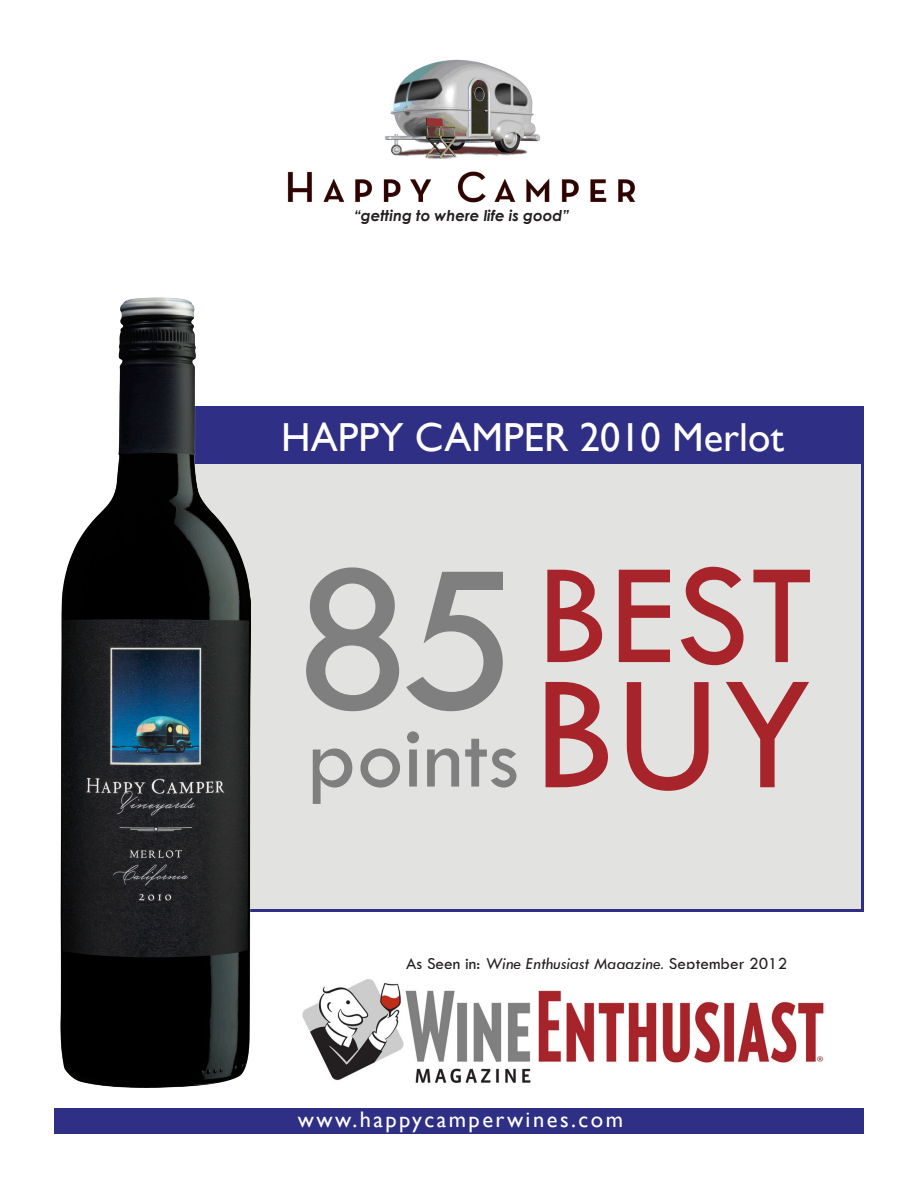
<style>
.page{position:relative;width:918px;height:1188px;background:#fff}
.page>*{position:absolute;margin:0;border:0;box-sizing:border-box;transform-origin:0 0}
.t1{font:216.9px "Tw Cen";color:#7f7f7f}
.t2{font:169.35px "Tw Cen";color:#a7242a}
.t3{font:148.5px "Tw Cen";color:#a7242a}
.t4{font:91.95px "Tw Cen";color:#7f7f7f}
.t5{font:40.5px "Gill Sans";color:#fff}
.t6{font:22.5px "Gill Sans";letter-spacing:.11em;color:#fff}
.t7{font:italic 17.25px "Tw Cen";color:#231f20}
.t8{font:italic 700 15px "Century Gothic";color:#231f20}
.s1{font-style:normal}
</style>
<div class="page">
<div style="left:149px;top:418px;width:715px;height:494px;background:#e2e2e1;border:3px solid #2f2f85"></div>
<img style="left:287px;top:59px;width:349px;height:144px">
<div style="left:140px;top:406px;width:724px;height:58px;background:#2f2f85"></div>
<div style="left:54px;top:1108px;width:810px;height:26px;background:#2f2f85"></div>
<img style="left:302px;top:979px;width:522px;height:104px">
<img style="left:60px;top:297px;width:190px;height:790px">
<p class="t8" style="left:354px;top:204px;width:217px">“getting to where life is good”</p>
<p class="t5" style="left:281px;top:414px;width:504px">HAPPY CAMPER 2010 Merlot</p>
<p class="t1" style="left:293px;top:508px;width:228px">85</p>
<p class="t4" style="left:307px;top:702px;width:214px">points</p>
<p class="t3" style="left:536px;top:526px;width:280px">BEST</p>
<p class="t2" style="left:533px;top:632px;width:284px">BUY</p>
<p class="t7" style="left:406px;top:953px;width:383px"><span class="s1">As Seen in:</span> Wine Enthusiast Magazine, <span class="s1">September 2012</span></p>
<p class="t6" style="left:298px;top:1106px;width:327px">www.happycamperwines.com</p>
</div>
